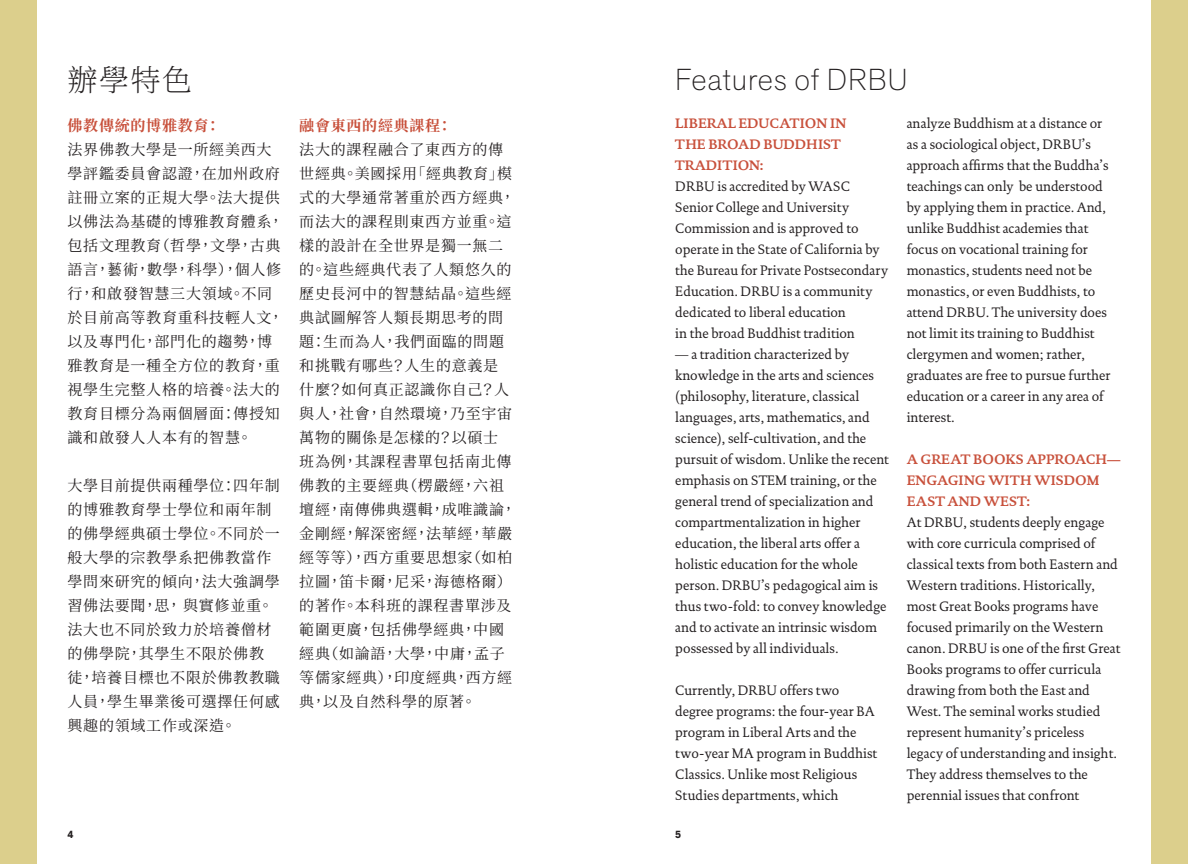
<style>
.page{position:relative;width:1188px;height:864px;background:#fff}
.page>*{position:absolute;margin:0;border:0;box-sizing:border-box;transform-origin:0 0}
.t1{font:200 30px "Akzid Grtsk Next";letter-spacing:.035em;color:#231f20}
.t2{font:200 30px "Source Han Serif TC";color:#231f20}
.t3{font:15px/24px "Source Han Serif TC";letter-spacing:.05em;color:#231f20}
.t4{font:700 15px "Source Han Serif TC";letter-spacing:.05em;color:#c8503b}
.text{font:13.95px/21px "DTL Documenta ST";color:#231f20;scale:.96 1}
.text-2{font:700 13.95px/21px "DTL Documenta ST";color:#c8503b;scale:.96 1}
.t5{font:700 10.5px "Akzid Grtsk Next";color:#231f20;scale:.96 1}
</style>
<div class="page">
<div style="left:0;top:0;width:37px;height:864px;background:#dccf8c"></div>
<div style="left:1151px;top:0;width:37px;height:864px;background:#dccf8c"></div>
<p class="t2" style="left:68px;top:64px;width:126px">辦學特色</p>
<p class="t1" style="left:675px;top:60px;width:234px">Features of DRBU</p>
<p class="t4" style="left:68px;top:117px;width:154px">佛教傳統的博雅教育：</p>
<p class="t3" style="left:68px;top:138px;width:218px">法界佛教大學是一所經美西大學評鑑委員會認證，在加州政府註冊立案的正規大學。法大提供以佛法為基礎的博雅教育體系，包括文理教育（哲學，文學，古典語言，藝術，數學，科學），個人修行，和啟發智慧三大領域。不同於目前高等教育重科技輕人文，以及專門化，部門化的趨勢，博雅教育是一種全方位的教育，重視學生完整人格的培養。法大的教育目標分為兩個層面：傳授知識和啟發人人本有的智慧。</p>
<p class="t3" style="left:68px;top:474px;width:214px">大學目前提供兩種學位：四年制的博雅教育學士學位和兩年制的佛學經典碩士學位。不同於一般大學的宗教學系把佛教當作學問來研究的傾向，法大強調學習佛法要聞，思， 與實修並重。法大也不同於致力於培養僧材的佛學院，其學生不限於佛教徒，培養目標也不限於佛教教職人員，學生畢業後可選擇任何感興趣的領域工作或深造。</p>
<p class="text" style="left:907px;top:112px;width:214px">analyze Buddhism at a distance or as a sociological object, DRBU’s approach affirms that the Buddha’s teachings can only be understood by applying them in practice. And, unlike Buddhist academies that focus on vocational training for monastics, students need not be monastics, or even Buddhists, to attend DRBU. The university does not limit its training to Buddhist clergymen and women; rather, graduates are free to pursue further education or a career in any area of interest.</p>
<p class="text-2" style="left:907px;top:448px;width:224px">A GREAT BOOKS APPROACH—<br>ENGAGING WITH WISDOM<br>EAST AND WEST:</p>
<p class="text" style="left:907px;top:511px;width:224px">At DRBU, students deeply engage with core curricula comprised of classical texts from both Eastern and Western traditions. Historically, most Great Books programs have focused primarily on the Western canon. DRBU is one of the first Great Books programs to offer curricula drawing from both the East and West. The seminal works studied represent humanity’s priceless legacy of understanding and insight.<br>They address themselves to the perennial issues that confront</p>
<p class="text-2" style="left:675px;top:112px;width:180px">LIBERAL EDUCATION IN<br>THE BROAD BUDDHIST<br>TRADITION:</p>
<p class="text" style="left:675px;top:175px;width:223px">DRBU is accredited by WASC<br>Senior College and University<br>Commission and is approved to operate in the State of California by the Bureau for Private Postsecondary<br>Education. DRBU is a community dedicated to liberal education<br>in the broad Buddhist tradition</p>
<p class="text" style="left:675px;top:343px;width:224px">— a tradition characterized by knowledge in the arts and sciences (philosophy, literature, classical languages, arts, mathematics, and science), self-cultivation, and the pursuit of wisdom. Unlike the recent emphasis on STEM training, or the general trend of specialization and compartmentalization in higher education, the liberal arts offer a holistic education for the whole person. DRBU’s pedagogical aim is thus two-fold: to convey knowledge and to activate an intrinsic wisdom possessed by all individuals.</p>
<p class="text" style="left:675px;top:679px;width:212px">Currently, DRBU offers two degree programs: the four-year BA program in Liberal Arts and the two-year MA program in Buddhist<br>Classics. Unlike most Religious<br>Studies departments, which</p>
<p class="t4" style="left:299px;top:117px;width:154px">融會東西的經典課程：</p>
<p class="t3" style="left:299px;top:138px;width:218px">法大的課程融合了東西方的傳世經典。美國採用「經典教育」模式的大學通常著重於西方經典，而法大的課程則東西方並重。這樣的設計在全世界是獨一無二的。這些經典代表了人類悠久的歷史長河中的智慧結晶。這些經典試圖解答人類長期思考的問題：生而為人，我們面臨的問題和挑戰有哪些？人生的意義是什麼？如何真正認識你自己？人與人，社會，自然環境，乃至宇宙萬物的關係是怎樣的？以碩士班為例，其課程書單包括南北傳佛教的主要經典（楞嚴經，六祖壇經，南傳佛典選輯，成唯識論，金剛經，解深密經，法華經，華嚴經等等），西方重要思想家（如柏拉圖，笛卡爾，尼采，海德格爾）的著作。本科班的課程書單涉及範圍更廣，包括佛學經典，中國經典（如論語，大學，中庸，孟子等儒家經典），印度經典，西方經典，以及自然科學的原著。</p>
<p class="t5" style="left:68px;top:827px;width:8px">4</p>
<p class="t5" style="left:675px;top:827px;width:8px">5</p>
</div>
